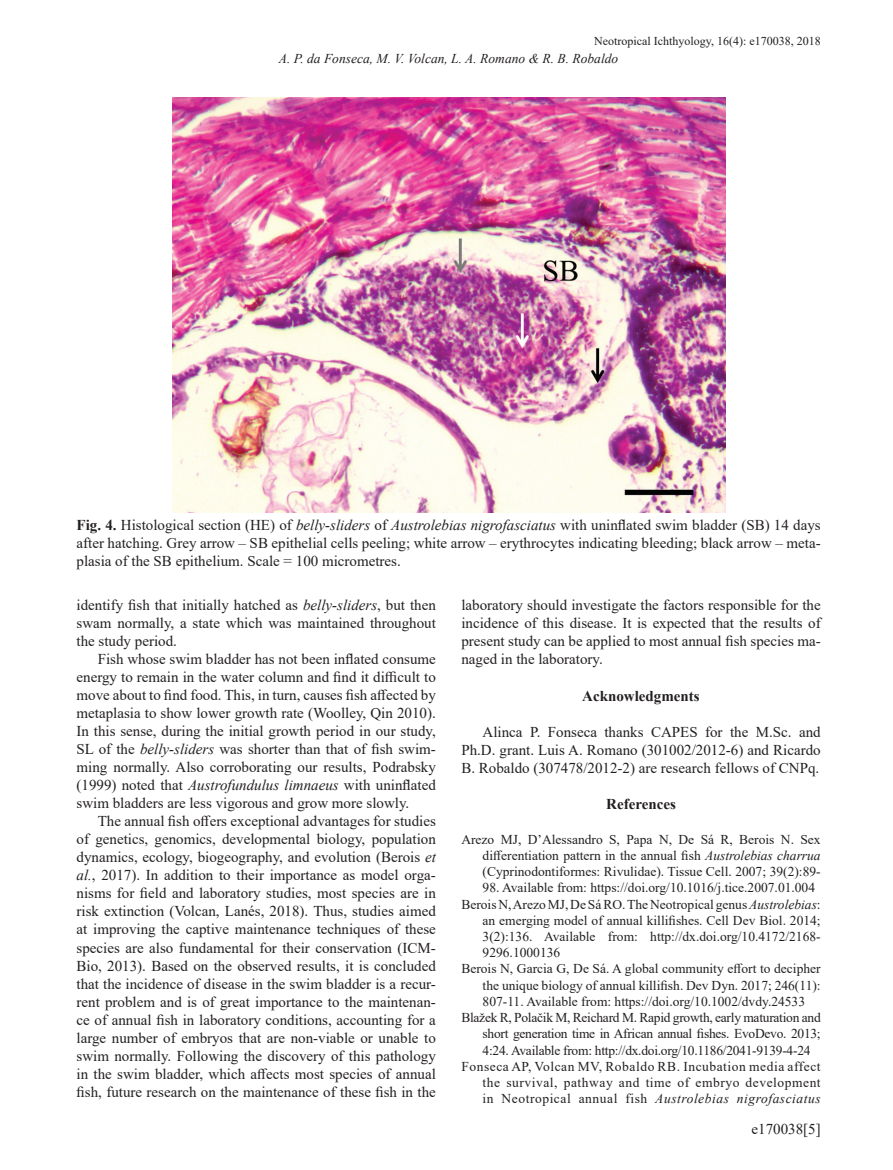
<style>
.page{position:relative;width:893px;height:1170px;background:#fff}
.page>*{position:absolute;margin:0;border:0;box-sizing:border-box;transform-origin:0 0}
.Texto{font:15px/18px "Times New Roman";color:#231f20;text-align:justify}
.Legendas{font:15px/18px "Times New Roman";color:#231f20;text-align:justify}
.Sub_Titulo{font:700 15px "Times New Roman";color:#231f20}
.Referencias{font:13.5px/16.2px "Times New Roman";color:#231f20;text-align:justify}
.Referencias-2{font:13.5px/16.2px "Times New Roman";color:#212121;text-align:justify}
.t1{font:italic 13.5px "Times New Roman";color:#231f20}
.t2{font:12px "Times New Roman";color:#231f20}
.s1{font-weight:700}
.s2{font-style:italic}
.s3{color:#231f20}
</style>
<div class="page">
<img style="left:172px;top:98px;width:553px;height:414px">
<p class="t2" style="left:594px;top:32px;width:228px">Neotropical Ichthyology, 16(4): e170038, 2018</p>
<p class="t1" style="left:279px;top:49px;width:341px">A. P. da Fonseca, M. V. Volcan, L. A. Romano &amp; R. B. Robaldo</p>
<p class="Legendas" style="left:77px;top:515px;width:746px"><span class="s1">Fig. 4.</span> Histological section (HE) of <span class="s2">belly-sliders</span> of <span class="s2">Austrolebias nigrofasciatus</span> with uninflated swim bladder (SB) 14 days after hatching. Grey arrow – SB epithelial cells peeling; white arrow – erythrocytes indicating bleeding; black arrow – meta&shy;plasia of the SB epithelium. Scale = 100 micrometres.</p>
<p class="Texto" style="left:461px;top:595px;width:361px">laboratory should investigate the factors responsible for the incidence of this disease. It is expected that the results of present study can be applied to most annual fish species ma&shy;naged in the laboratory.</p>
<p class="Sub_Titulo" style="left:582px;top:684px;width:119px">Acknowledgments</p>
<p class="Texto" style="left:461px;top:722px;width:361px;text-indent:21px">Alinca P. Fonseca thanks CAPES for the M.Sc. and Ph.D. grant. Luis A. Romano (301002/2012-6) and Ricardo B. Robaldo (307478/2012-2) are research fellows of CNPq.</p>
<p class="Sub_Titulo" style="left:606px;top:793px;width:71px">References</p>
<p class="Referencias" style="left:483px;top:830px;width:340px;text-indent:-21px">Arezo MJ, D’Alessandro S, Papa N, De Sá R, Berois N. Sex differentiation pattern in the annual fish <span class="s2">Austrolebias charrua </span>(Cyprinodontiformes: Rivulidae). Tissue Cell. 2007; 39(2):89-</p>
<p class="Referencias" style="left:483px;top:879px;width:334px">98. Available from: https://doi.org/10.1016/j.tice.2007.01.004</p>
<p class="Referencias" style="left:483px;top:895px;width:340px;text-indent:-21px">Berois N, Arezo MJ, De Sá RO. The Neotropical genus <span class="s2">Austrolebias</span>: an emerging model of annual killifishes. Cell Dev Biol. 2014; 3(2):136. Available from: http://dx.doi.org/10.4172/2168- 9296.1000136</p>
<p class="Referencias-2" style="left:483px;top:960px;width:340px;text-indent:-21px">Berois N, Garcia G, De Sá. A global community effort to decipher the unique biology of annual killifish. Dev Dyn. 2017; 246(11):<br>807-11. <span class="s3">Available from: https://doi.org/</span>10.1002/dvdy.24533</p>
<p class="Referencias" style="left:483px;top:1008px;width:340px;text-indent:-21px">Blažek R, Polačik M, Reichard M. Rapid growth, early maturation and short generation time in African annual fishes. EvoDevo. 2013; 4:24. Available from: http://dx.doi.org/10.1186/2041-9139-4-24</p>
<p class="Referencias" style="left:483px;top:1057px;width:340px;text-indent:-21px">Fonseca AP, Volcan MV, Robaldo RB. Incubation media affect the survival, pathway and time of embryo development in Neotropical annual fish <span class="s2">Austrolebias nigrofasciatus</span></p>
<p class="Texto" style="left:77px;top:595px;width:361px">identify fish that initially hatched as <span class="s2">belly-sliders</span>, but then swam normally, a state which was maintained throughout the study period.</p>
<p class="Texto" style="left:77px;top:649px;width:361px;text-indent:21px">Fish whose swim bladder has not been inflated consume energy to remain in the water column and find it difficult to move about to find food. This, in turn, causes fish affected by metaplasia to show lower growth rate (Woolley, Qin 2010).<br>In this sense, during the initial growth period in our study, SL of the <span class="s2">belly-sliders</span> was shorter than that of fish swim&shy;ming normally. Also corroborating our results, Podrabsky (1999) noted that <span class="s2">Austrofundulus limnaeus</span> with uninflated swim bladders are less vigorous and grow more slowly.</p>
<p class="Texto" style="left:77px;top:811px;width:361px;text-indent:21px">The annual fish offers exceptional advantages for studies of genetics, genomics, developmental biology, population dynamics, ecology, biogeography, and evolution (Berois <span class="s2">et al.</span>, 2017). In addition to their importance as model orga&shy;nisms for field and laboratory studies, most species are in risk extinction (Volcan, Lanés, 2018). Thus, studies aimed at improving the captive maintenance techniques of these species are also fundamental for their conservation (ICM-Bio, 2013). Based on the observed results, it is concluded that the incidence of disease in the swim bladder is a recur&shy;rent problem and is of great importance to the maintenan&shy;ce of annual fish in laboratory conditions, accounting for a large number of embryos that are non-viable or unable to swim normally. Following the discovery of this pathology in the swim bladder, which affects most species of annual fish, future research on the maintenance of these fish in the</p>
<p class="Texto" style="left:751px;top:1119px;width:71px">e170038[5]</p>
</div>
